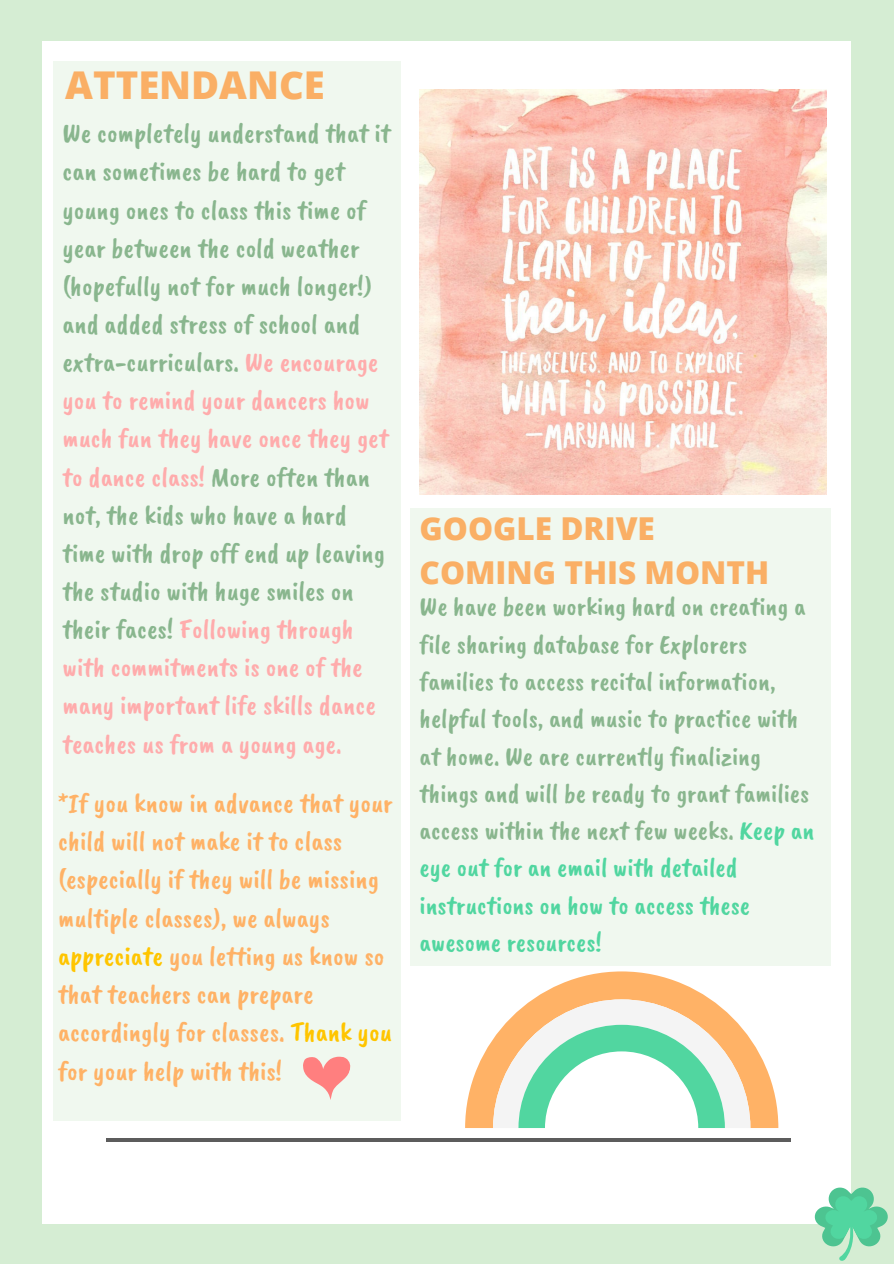
<style>
.page{position:relative;width:894px;height:1264px;background:#fff}
.page>*{position:absolute;margin:0;border:0;box-sizing:border-box;transform-origin:0 0}
.t1{font:800 38.25px "Open Sans";color:#faaf65}
.t2{font:800 31.5px/44px "Open Sans";color:#faaf65}
.t3{font:27.75px/38.1px "Caveat Brush";color:#89b68e}
.t4{font:27.75px/38.2px "Caveat Brush";color:#ffb266}
.t5{font:26.85px/37.2px "Caveat Brush";color:#89b68e}
.s1{color:#ffacac}
.s2{color:#ffc500}
.s3{color:#51d6a0}
</style>
<div class="page">
<div style="left:0;top:0;width:893px;height:1263px;background:#d5edd3"></div>
<div style="left:43px;top:41px;width:807px;height:1183px;background:#fff"></div>
<hr style="left:106px;top:1138px;width:684px;height:3px;background:#5c5c5c">
<img style="left:419px;top:89px;width:407px;height:406px">
<svg style="left:814px;top:1187px;width:73px;height:73px"></svg>
<div style="left:411px;top:509px;width:418px;height:456px;background:#f0f8ef"></div>
<svg style="left:465px;top:971px;width:313px;height:156px"></svg>
<svg style="left:493px;top:999px;width:257px;height:128px"></svg>
<div style="left:53px;top:61px;width:347px;height:1059px;background:#f0f8ef"></div>
<svg style="left:303px;top:1056px;width:48px;height:44px"></svg>
<h1 class="t1" style="left:65px;top:58px;width:261px">ATTENDANCE</h1>
<p class="t3" style="left:62px;top:114px;width:329px">We completely understand that it can sometimes be hard to get young ones to class this time of year between the cold weather (hopefully not for much longer!) and added stress of school and extra-curriculars. <span class="s1">We encourage you to remind your dancers how much fun they have once they get to dance class!</span> More often than not, the kids who have a hard time with drop off end up leaving the studio with huge smiles on their faces! <span class="s1">Following through with commitments is one of the many important life skills dance teaches us from a young age.</span></p>
<p class="t4" style="left:58px;top:783px;width:336px">*If you know in advance that your child will not make it to class (especially if they will be missing multiple classes), we always <span class="s2">appreciate</span> you letting us know so that teachers can prepare accordingly for classes. <span class="s2">Thank you </span>for your help with this!</p>
<p class="t2" style="left:419px;top:505px;width:351px">GOOGLE DRIVE<br>COMING THIS MONTH</p>
<p class="t5" style="left:419px;top:588px;width:396px">We have been working hard on creating a file sharing database for Explorers families to access recital information, helpful tools, and music to practice with at home. We are currently finalizing things and will be ready to grant families access within the next few weeks. <span class="s3">Keep an eye out for an email with detailed instructions on how to access these awesome resources!</span></p>
</div>
